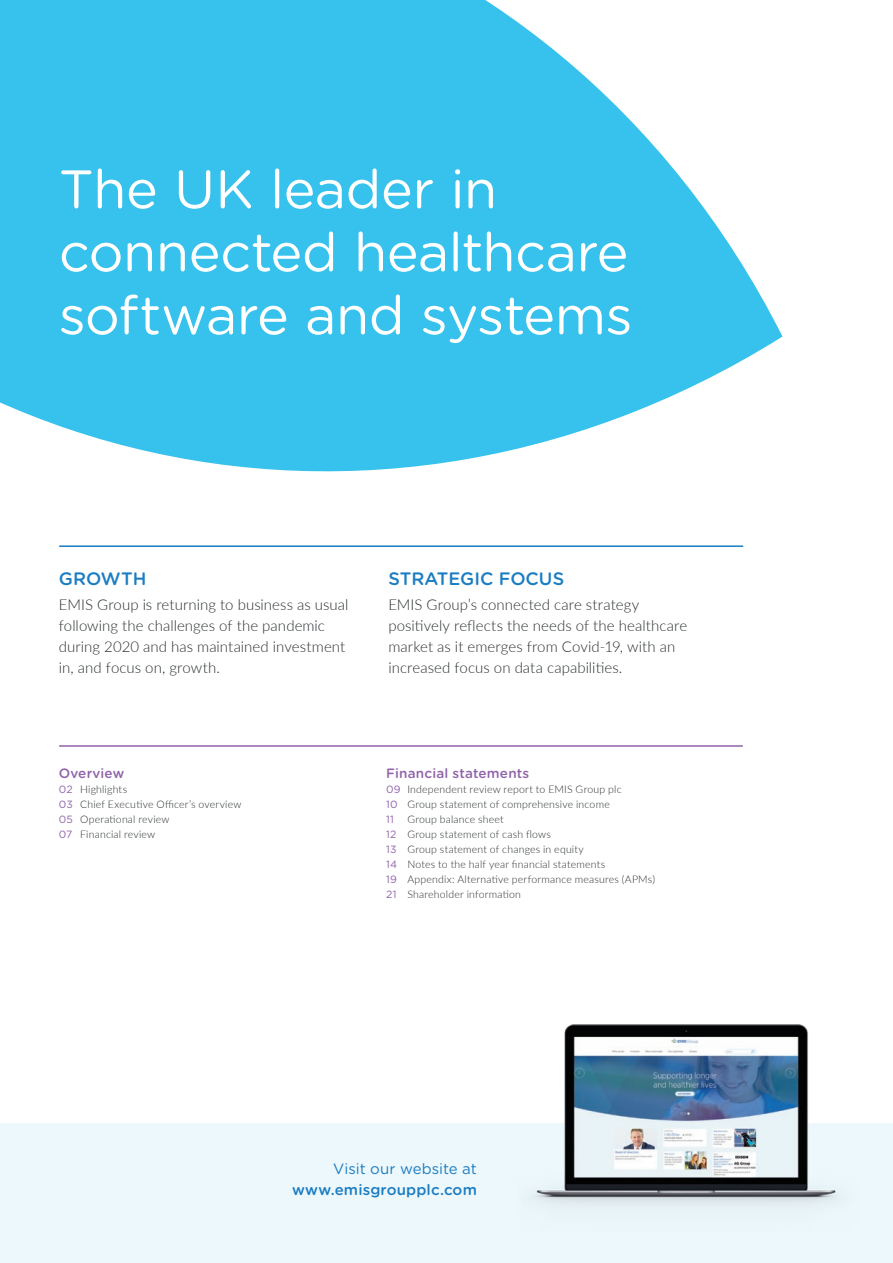
<style>
.page{position:relative;width:893px;height:1263px;background:#fff}
.page>*{position:absolute;margin:0;border:0;box-sizing:border-box;transform-origin:0 0}
.t1{font:54px/63px "Gotham Rounded";letter-spacing:-.01em;color:#fff}
.t2{font:500 18px "Gotham Rounded";color:#1b7dc2}
.t3{font:300 15px/21px "Lato";letter-spacing:.005em;color:#2a2e30}
.t4{font:500 15px "Gotham Rounded";letter-spacing:.01em;color:#1b7dc2}
.t5{font:15px "Gotham Rounded";color:#1b7dc2}
.t6{font:500 13.5px "Gotham Rounded";letter-spacing:.015em;color:#9063aa}
.t7{font:300 10.5px/15px "Lato";letter-spacing:.015em;color:#2a2e30}
.t8{font:10.5px "Gotham Rounded";color:#9063aa}
.s1{font-family:"Gotham Rounded";font-weight:400;color:#9063aa}
</style>
<div class="page">
<div style="left:0;top:1123px;width:893px;height:140px;background:#edf8fc"></div>
<svg style="left:0;top:0;width:782px;height:547px;fill:#36c2ec"></svg>
<hr style="left:60px;top:545px;width:683px;height:2px;background:#1b7dc2">
<img style="left:533px;top:1025px;width:304px;height:180px">
<hr style="left:60px;top:745px;width:682px;height:2px;background:#9063aa">
<h1 class="t1" style="left:59px;top:155px;width:575px">The UK leader in connected healthcare software and systems</h1>
<h2 class="t2" style="left:59px;top:565px;width:89px">GROWTH</h2>
<h3 class="t3" style="left:59px;top:593px;width:291px">EMIS Group is returning to business as usual following the challenges of the pandemic during 2020 and has maintained investment in, and focus on, growth.</h3>
<p class="t6" style="left:59px;top:763px;width:67px">Overview</p>
<p class="t7" style="left:59px;top:781px;width:184px"><span class="s1">02</span> Highlights<br><span class="s1">03</span> Chief Executive Officer’s overview<br><span class="s1">05</span> Operational review<br><span class="s1">07</span> Financial review</p>
<h2 class="t2" style="left:388px;top:565px;width:177px">STRATEGIC FOCUS</h2>
<h3 class="t3" style="left:388px;top:593px;width:300px">EMIS Group’s connected care strategy positively reflects the needs of the healthcare market as it emerges from Covid-19, with an increased focus on data capabilities.</h3>
<p class="t6" style="left:386px;top:763px;width:145px">Financial statements</p>
<p class="t7" style="left:386px;top:781px;width:237px"><span class="s1">09</span> Independent review report to EMIS Group plc<br><span class="s1">10</span> Group statement of comprehensive income</p>
<p class="t8" style="left:386px;top:812px;width:9px">11</p>
<p class="t7" style="left:386px;top:811px;width:270px;text-indent:21px">Group balance sheet<br><span class="s1">12</span> Group statement of cash flows<br><span class="s1">13</span> Group statement of changes in equity<br><span class="s1">14</span> Notes to the half year financial statements<br><span class="s1">19</span> Appendix: Alternative performance measures (APMs)<br><span class="s1">21</span> Shareholder information</p>
<h3 class="t5" style="left:333px;top:1158px;width:145px">Visit our website at</h3>
<h3 class="t4" style="left:292px;top:1178px;width:186px">www.emisgroupplc.com</h3>
</div>
